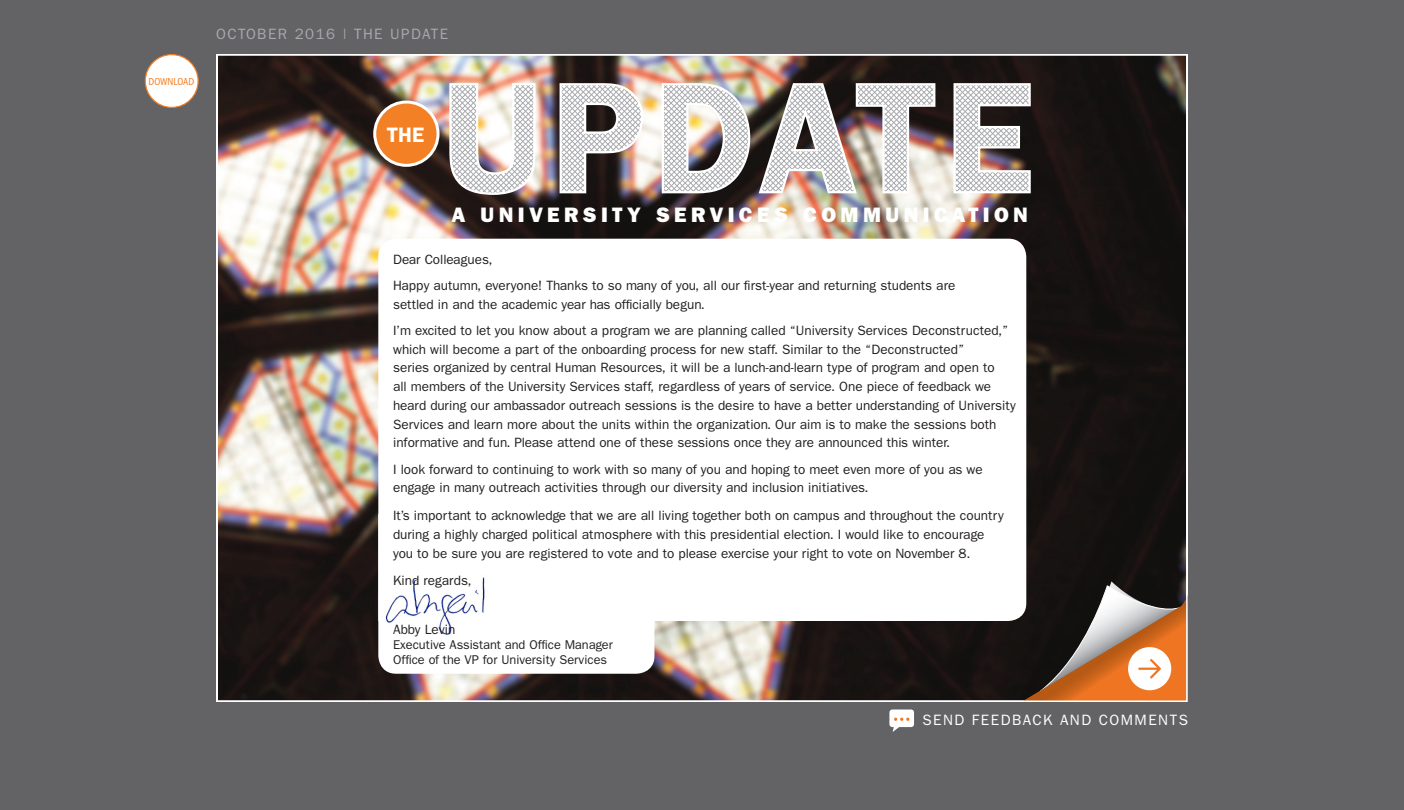
<style>
.page{position:relative;width:1404px;height:810px;background:#636366}
.page>*{position:absolute;margin:0;border:0;box-sizing:border-box;transform-origin:0 0}
.t1{font:800 21px "Franklin Gothic";letter-spacing:.21em;color:#fff}
.t2{font:600 21px "Franklin Gothic";color:#fff}
.t3{font:15px "Franklin Gothic";letter-spacing:.1em;color:#fff}
.t4{font:15px "Franklin Gothic";letter-spacing:.1em;color:#a8a9ad}
.t5{font:13.5px/18.8px "Franklin Gothic";color:#231f20}
.t6{font:12.75px/15px "Franklin Gothic";color:#231f20}
.t7{font:condensed 10.5px "Franklin Gothic";color:#f48026}
</style>
<div class="page">
<img style="left:219px;top:57px;width:966px;height:642px">
<div style="left:378px;top:239px;width:648px;height:382px;background:#fff"></div>
<div style="left:378px;top:514px;width:276px;height:160px;background:#fff"></div>
<svg style="left:1021px;top:581px;width:164px;height:118px"></svg>
<img style="left:448px;top:81px;width:584px;height:115px">
<div style="left:375px;top:102px;width:63px;height:63px;background:#f48026;border-radius:50%"></div>
<div style="left:373px;top:101px;width:67px;height:66px;border:3px solid #fff;border-radius:50%"></div>
<svg style="left:889px;top:710px;width:25px;height:22px"></svg>
<div style="left:145px;top:55px;width:53px;height:52px;background:#fff;border-radius:50%"></div>
<div style="left:145px;top:54px;width:54px;height:54px;border:1px solid #f48026;border-radius:50%"></div>
<img style="left:382px;top:570px;width:105px;height:67px">
<p class="t7" style="left:149px;top:76px;width:47px">DOWNLOAD</p>
<p class="t4" style="left:216px;top:25px;width:234px">OCTOBER 2016 | THE UPDATE</p>
<h1 class="t2" style="left:387px;top:123px;width:39px">THE</h1>
<h1 class="t1" style="left:452px;top:203px;width:578px">A UNIVERSITY SERVICES COMMUNICATION</h1>
<p class="t5" style="left:393px;top:246px;width:564px;line-height:26.2px">Dear Colleagues,<br>Happy autumn, everyone! Thanks to so many of you, all our first-year and returning students are</p>
<p class="t5" style="left:393px;top:291px;width:617px;line-height:26.2px">settled in and the academic year has officially begun.<br>I’m excited to let you know about a program we are planning called “University Services Deconstructed,”</p>
<p class="t5" style="left:393px;top:339px;width:624px">which will become a part of the onboarding process for new staff. Similar to the “Deconstructed”<br>series organized by central Human Resources, it will be a lunch-and-learn type of program and open to<br>all members of the University Services staff, regardless of years of service. One piece of feedback we heard during our ambassador outreach sessions is the desire to have a better understanding of University Services and learn more about the units within the organization. Our aim is to make the sessions both informative and fun. Please attend one of these sessions once they are announced this winter.</p>
<p class="t5" style="left:393px;top:459px;width:591px">I look forward to continuing to work with so many of you and hoping to meet even more of you as we engage in many outreach activities through our diversity and inclusion initiatives.</p>
<p class="t5" style="left:393px;top:506px;width:612px">It’s important to acknowledge that we are all living together both on campus and throughout the country during a highly charged political atmosphere with this presidential election. I would like to encourage you to be sure you are registered to vote and to please exercise your right to vote on November 8.</p>
<p class="t5" style="left:393px;top:570px;width:80px">Kind regards,</p>
<p class="t5" style="left:393px;top:620px;width:64px">Abby Levin</p>
<p class="t6" style="left:393px;top:637px;width:221px">Executive Assistant and Office Manager<br>Office of the VP for University Services</p>
<p class="t3" style="left:922px;top:712px;width:267px">SEND FEEDBACK AND COMMENTS</p>
</div>
